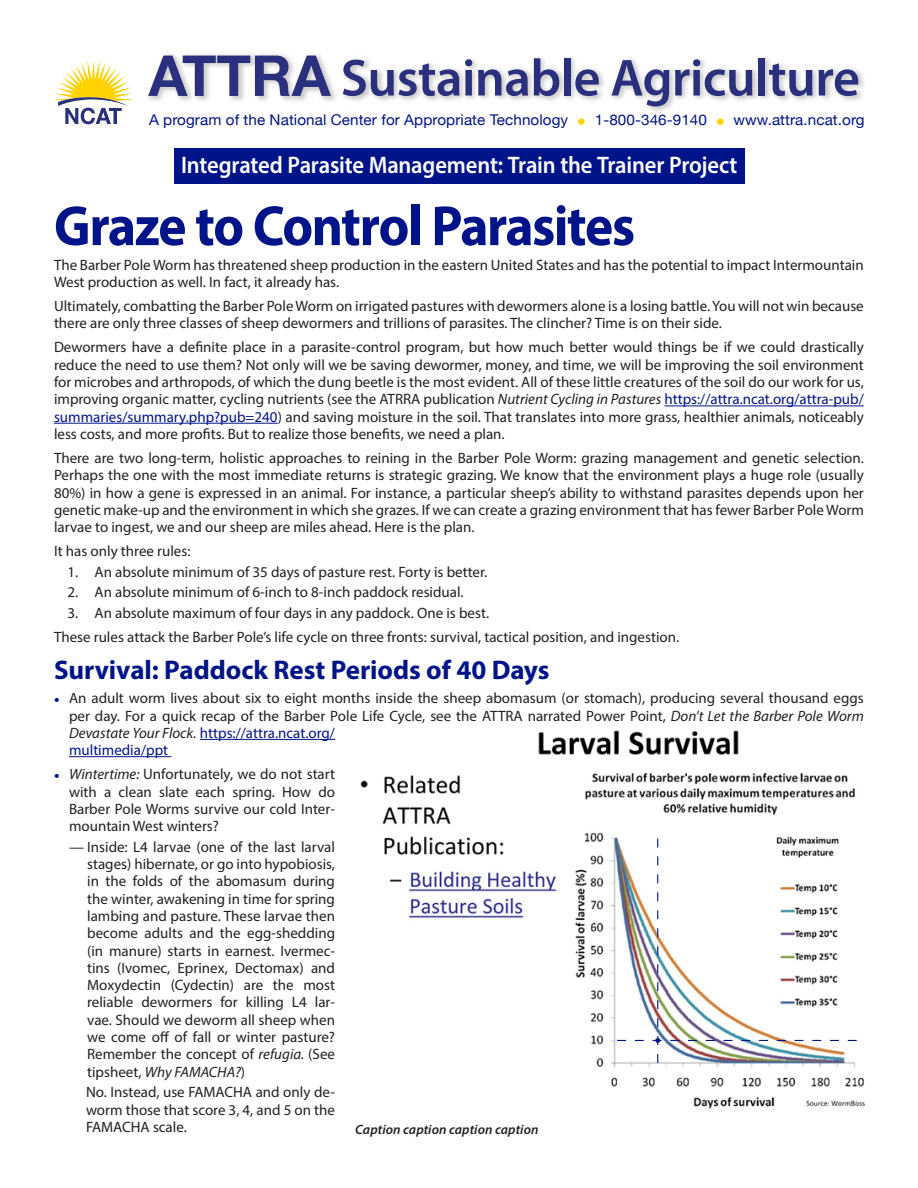
<style>
.page{position:relative;width:918px;height:1188px;background:#fff}
.page>*{position:absolute;margin:0;border:0;box-sizing:border-box;transform-origin:0 0}
.t1{font:700 57px "Myriad Pro";letter-spacing:-.03em;color:#001489;scale:.94 1}
.t2{font:700 27px "Myriad Pro";color:#001489}
.t3{font:600 24px "Myriad Pro";letter-spacing:-.01em;color:#fff;scale:.94 1}
.t4{font:15px/17.2px "Myriad Pro";color:#231f20;text-align:justify}
.t5{font:14.85px "Helvetica Neue";letter-spacing:.005em;color:#001489}
.t6{font:italic 600 13.5px "Myriad Pro";letter-spacing:.01em;color:#231f20}
.s1{font-size:18px;color:#ffd200}
.s2{font-style:italic}
.s3{color:#001489}
.s4{font-size:19.5px;color:#001489}
</style>
<div class="page">
<img style="left:148px;top:54px;width:142px;height:47px">
<svg style="left:54px;top:60px;width:42px;height:64px"></svg>
<img style="left:96px;top:108px;width:13px;height:16px">
<img style="left:109px;top:108px;width:13px;height:16px">
<img style="left:95px;top:61px;width:38px;height:39px">
<img style="left:95px;top:97px;width:34px;height:9px">
<img style="left:390px;top:57px;width:474px;height:55px">
<img style="left:290px;top:54px;width:100px;height:48px">
<svg style="left:148px;top:56px;width:183px;height:40px"></svg>
<svg style="left:343px;top:59px;width:129px;height:37px"></svg>
<svg style="left:478px;top:69px;width:50px;height:27px"></svg>
<svg style="left:534px;top:58px;width:25px;height:38px"></svg>
<div style="left:564px;top:58px;width:6px;height:38px;background:#2a307d"></div>
<svg style="left:575px;top:69px;width:24px;height:27px"></svg>
<svg style="left:611px;top:60px;width:58px;height:46px"></svg>
<svg style="left:675px;top:59px;width:77px;height:37px"></svg>
<div style="left:759px;top:58px;width:6px;height:38px;background:#2a307d"></div>
<svg style="left:769px;top:63px;width:44px;height:33px"></svg>
<svg style="left:819px;top:69px;width:39px;height:27px"></svg>
<hr style="left:664px;top:406px;width:200px;height:1px;background:#001489">
<hr style="left:54px;top:423px;width:224px;height:1px;background:#001489">
<hr style="left:200px;top:739px;width:135px;height:1px;background:#001489">
<hr style="left:69px;top:756px;width:102px;height:1px;background:#001489">
<div style="left:174px;top:148px;width:570px;height:36px;background:#001489"></div>
<img style="left:360px;top:730px;width:505px;height:379px">
<svg style="left:617px;top:838px;width:240px;height:225px"></svg>
<p class="t5" style="left:149px;top:111px;width:717px">A program of the National Center for Appropriate Technology <span class="s1">•</span> 1-800-346-9140 <span class="s1">•</span> www.attra.ncat.org</p>
<h3 class="t3" style="left:181px;top:155px;width:593px">Integrated Parasite Management: Train the Trainer Project</h3>
<h1 class="t1" style="left:54px;top:205px;width:620px">Graze to Control Parasites</h1>
<p class="t4" style="left:54px;top:258px;width:811px">The Barber Pole Worm has threatened sheep production in the eastern United States and has the potential to impact Intermountain<br>West production as well. In fact, it already has.</p>
<p class="t4" style="left:54px;top:299px;width:811px">Ultimately, combatting the Barber Pole Worm on irrigated pastures with dewormers alone is a losing battle. You will not win because there are only three classes of sheep dewormers and trillions of parasites. The clincher? Time is on their side.</p>
<p class="t4" style="left:54px;top:340px;width:811px">Dewormers have a definite place in a parasite-control program, but how much better would things be if we could drastically reduce the need to use them? Not only will we be saving dewormer, money, and time, we will be improving the soil environment for microbes and arthropods, of which the dung beetle is the most evident. All of these little creatures of the soil do our work for us, improving organic matter, cycling nutrients (see the ATRRA publication <span class="s2">Nutrient Cycling in Pastures</span> <span class="s3">https://attra.ncat.org/attra-pub/ summaries/summary.php?pub=240</span>) and saving moisture in the soil. That translates into more grass, healthier animals, noticeably less costs, and more profits. But to realize those benefits, we need a plan.</p>
<p class="t4" style="left:54px;top:451px;width:811px">There are two long-term, holistic approaches to reining in the Barber Pole Worm: grazing management and genetic selection.<br>Perhaps the one with the most immediate returns is strategic grazing. We know that the environment plays a huge role (usually 80%) in how a gene is expressed in an animal. For instance, a particular sheep’s ability to withstand parasites depends upon her genetic make-up and the environment in which she grazes. If we can create a grazing environment that has fewer Barber Pole Worm larvae to ingest, we and our sheep are miles ahead. Here is the plan.</p>
<p class="t4" style="left:54px;top:544px;width:138px">It has only three rules:</p>
<p class="t4" style="left:68px;top:565px;width:421px">1. An absolute minimum of 35 days of pasture rest. Forty is better.</p>
<p class="t4" style="left:68px;top:585px;width:398px">2. An absolute minimum of 6-inch to 8-inch paddock residual.</p>
<p class="t4" style="left:54px;top:602px;width:627px;line-height:24px;text-indent:13px">3. An absolute maximum of four days in any paddock. One is best.<br>These rules attack the Barber Pole’s life cycle on three fronts: survival, tactical position, and ingestion.</p>
<h2 class="t2" style="left:54px;top:660px;width:497px">Survival: Paddock Rest Periods of 40 Days</h2>
<p class="t4" style="left:69px;top:691px;width:796px;text-align:left;text-indent:-15px"><span class="s4">•</span> An adult worm lives about six to eight months inside the sheep abomasum (or stomach), producing several thousand eggs per day. For a quick recap of the Barber Pole Life Cycle, see the ATTRA narrated Power Point, <span class="s2">Don’t Let the Barber Pole Worm Devastate Your Flock.</span> <span class="s3">https://attra.ncat.org/<br>multimedia/ppt</span></p>
<p class="t4" style="left:69px;top:767px;width:268px;text-indent:-15px"><span class="s4">•</span> <span class="s2">Wintertime:</span> Unfortunately, we do not start with a clean slate each spring. How do Barber Pole Worms survive our cold Inter&shy;mountain West winters?</p>
<p class="t4" style="left:87px;top:840px;width:249px;text-indent:-18px">— Inside: L4 larvae (one of the last larval stages) hibernate, or go into hypobiosis, in the folds of the abomasum during the winter, awakening in time for spring lambing and pasture. These larvae then become adults and the egg-shedding (in manure) starts in earnest. Ivermec&shy;tins (Ivomec, Eprinex, Dectomax) and Moxydectin (Cydectin) are the most reliable dewormers for killing L4 lar&shy;vae. Should we deworm all sheep when we come off of fall or winter pasture?<br>Remember the concept of <span class="s2">refugia.</span> (See tipsheet, <span class="s2">Why FAMACHA?</span>)</p>
<p class="t4" style="left:86px;top:1085px;width:251px">No. Instead, use FAMACHA and only de&shy;worm those that score 3, 4, and 5 on the FAMACHA scale.</p>
<p class="t6" style="left:355px;top:1125px;width:185px">Caption caption caption caption</p>
</div>
